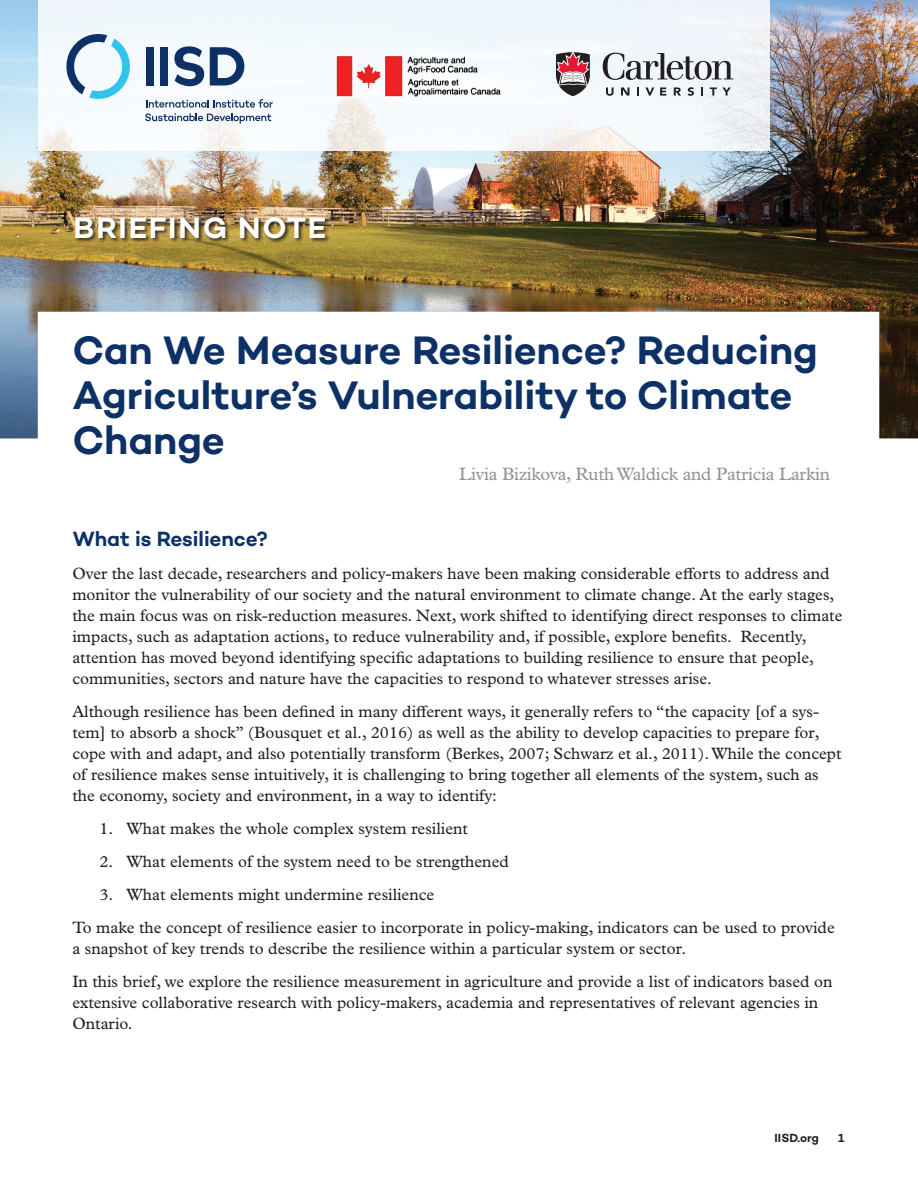
<style>
.page{position:relative;width:918px;height:1188px;background:#fff}
.page>*{position:absolute;margin:0;border:0;box-sizing:border-box;transform-origin:0 0}
.t1{font:600 40.5px/45px "Campton";letter-spacing:-.005em;color:#0d3166}
.Document_Type{font:600 30px "Campton";letter-spacing:.06em;color:#fff}
.t2{font:600 21px "Campton";letter-spacing:-.005em;color:#0d3166}
.Body_copy{font:18px "Plantin MT Pro";letter-spacing:-.01em;color:#919394}
.t3{font:16.5px/21px "Plantin MT Pro";color:#231f20}
.Copyright_running_fo{font:600 12px "Campton";letter-spacing:-.005em;color:#231f20}
</style>
<div class="page">
<img style="left:0;top:0;width:918px;height:438px">
<svg style="left:38px;top:0;width:732px;height:151px;fill:#f3f8fc"></svg>
<svg style="left:63px;top:31px;width:71px;height:71px"></svg>
<svg style="left:145px;top:99px;width:128px;height:25px"></svg>
<svg style="left:174px;top:46px;width:30px;height:40px"></svg>
<div style="left:146px;top:47px;width:8px;height:39px;background:#0d3166"></div>
<div style="left:160px;top:47px;width:8px;height:39px;background:#0d3166"></div>
<svg style="left:210px;top:47px;width:34px;height:39px"></svg>
<img style="left:332px;top:49px;width:176px;height:53px">
<svg style="left:603px;top:53px;width:130px;height:27px"></svg>
<svg style="left:606px;top:87px;width:8px;height:9px"></svg>
<svg style="left:621px;top:87px;width:8px;height:9px"></svg>
<svg style="left:637px;top:87px;width:2px;height:9px"></svg>
<svg style="left:645px;top:87px;width:9px;height:9px"></svg>
<svg style="left:660px;top:87px;width:6px;height:9px"></svg>
<svg style="left:674px;top:87px;width:7px;height:9px"></svg>
<svg style="left:688px;top:87px;width:6px;height:9px"></svg>
<svg style="left:701px;top:87px;width:2px;height:9px"></svg>
<svg style="left:710px;top:87px;width:21px;height:9px"></svg>
<svg style="left:556px;top:52px;width:34px;height:44px"></svg>
<div style="left:75px;top:216px;width:256px;height:28px;background:#231f20;opacity:.9"></div>
<p class="Document_Type" style="left:74px;top:208px;width:254px">BRIEFING NOTE</p>
<p class="t1" style="left:72px;top:327px;width:747px">Can We Measure Resilience? Reducing<br>Agriculture’s Vulnerability to Climate<br>Change</p>
<p class="Body_copy" style="left:459px;top:464px;width:373px">Livia Bizikova, Ruth Waldick and Patricia Larkin</p>
<p class="t2" style="left:72px;top:525px;width:197px">What is Resilience?</p>
<p class="t3" style="left:72px;top:563px;width:772px">Over the last decade, researchers and policy-makers have been making considerable efforts to address and monitor the vulnerability of our society and the natural environment to climate change. At the early stages, the main focus was on risk-reduction measures. Next, work shifted to identifying direct responses to climate impacts, such as adaptation actions, to reduce vulnerability and, if possible, explore benefits. Recently, attention has moved beyond identifying specific adaptations to building resilience to ensure that people, communities, sectors and nature have the capacities to respond to whatever stresses arise.</p>
<p class="t3" style="left:72px;top:701px;width:771px">Although resilience has been defined in many different ways, it generally refers to “the capacity [of a sys&shy;tem] to absorb a shock” (Bousquet et al., 2016) as well as the ability to develop capacities to prepare for, cope with and adapt, and also potentially transform (Berkes, 2007; Schwarz et al., 2011). While the concept of resilience makes sense intuitively, it is challenging to bring together all elements of the system, such as the economy, society and environment, in a way to identify:</p>
<p class="t3" style="left:99px;top:818px;width:370px">1. What makes the whole complex system resilient</p>
<p class="t3" style="left:99px;top:851px;width:411px">2. What elements of the system need to be strengthened</p>
<p class="t3" style="left:99px;top:884px;width:336px">3. What elements might undermine resilience</p>
<p class="t3" style="left:72px;top:917px;width:764px">To make the concept of resilience easier to incorporate in policy-making, indicators can be used to provide a snapshot of key trends to describe the resilience within a particular system or sector.</p>
<p class="t3" style="left:72px;top:971px;width:762px">In this brief, we explore the resilience measurement in agriculture and provide a list of indicators based on extensive collaborative research with policy-makers, academia and representatives of relevant agencies in<br>Ontario.</p>
<p class="Copyright_running_fo" style="left:775px;top:1130px;width:46px">IISD.org</p>
<p class="Copyright_running_fo" style="left:838px;top:1130px;width:8px">1</p>
</div>
